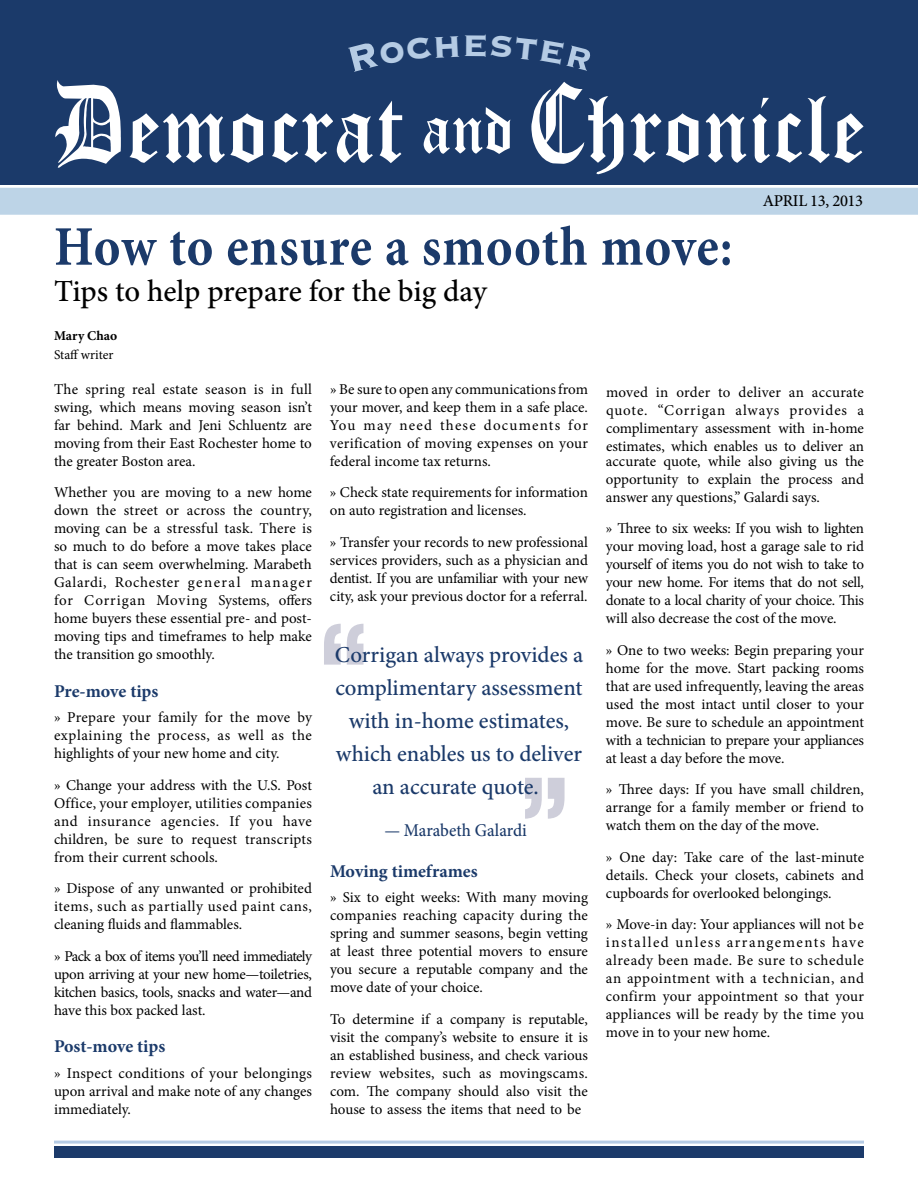
<style>
.page{position:relative;width:918px;height:1188px;background:#fff}
.page>*{position:absolute;margin:0;border:0;box-sizing:border-box;transform-origin:0 0}
.t1{font:700 55.95px "Minion Pro";letter-spacing:.015em;color:#1b3a6a;scale:.91 1}
.t2{font:700 46.8px "Copperplate";color:#b5cbe4;scale:.91 1}
.t3{font:500 30.75px "Minion Pro";letter-spacing:-.01em;color:#000}
.t4{font:500 22.8px/33px "Minion Pro";color:#1b3a6a;text-align:center}
.t5{font:700 18px "Minion Pro";letter-spacing:-.005em;color:#1b3a6a}
.t6{font:500 18px "Minion Pro";color:#1b3a6a;scale:.95 1}
.t7{font:500 16.5px "Minion Pro";letter-spacing:-.02em;color:#000}
.t8{font:15px/18px "Minion Pro";letter-spacing:-.005em;color:#000;text-align:justify}
.t9{font:13.5px "Minion Pro";letter-spacing:-.005em;color:#000}
.t10{font:700 13.5px "Minion Pro";color:#000}
</style>
<div class="page">
<svg style="left:324px;top:624px;width:39px;height:41px"></svg>
<svg style="left:525px;top:778px;width:40px;height:41px"></svg>
<div style="left:0;top:0;width:918px;height:185px;background:#1b3a6a"></div>
<div style="left:54px;top:1146px;width:810px;height:12px;background:#1b3a6a"></div>
<svg style="left:55px;top:80px;width:809px;height:94px"></svg>
<div style="left:0;top:188px;width:918px;height:27px;background:#bdd4e7"></div>
<hr style="left:54px;top:1141px;width:810px;height:3px;background:#b5cbe4">
<h2 class="t2" style="left:463px;top:13px;width:31px">e</h2>
<p class="t7" style="left:763px;top:190px;width:102px">APRIL 13, 2013</p>
<h1 class="t1" style="left:54px;top:207px;width:747px">How to ensure a smooth move:</h1>
<h3 class="t3" style="left:54px;top:271px;width:434px">Tips to help prepare for the big day</h3>
<p class="t10" style="left:54px;top:326px;width:65px">Mary Chao</p>
<p class="t9" style="left:54px;top:346px;width:61px">Staff writer</p>
<p class="t8" style="left:54px;top:380px;width:260px">The spring real estate season is in full swing, which means moving season isn’t far behind. Mark and Jeni Schluentz are moving from their East Rochester home to the greater Boston area.</p>
<p class="t8" style="left:54px;top:483px;width:260px">Whether you are moving to a new home down the street or across the country, moving can be a stressful task. There is so much to do before a move takes place that is can seem overwhelming. Marabeth Galardi, Rochester general manager for Corrigan Moving Systems, offers home buyers these essential pre- and post&shy;moving tips and timeframes to help make the transition go smoothly.</p>
<p class="t5" style="left:54px;top:678px;width:106px">Pre-move tips</p>
<p class="t8" style="left:54px;top:708px;width:260px">» Prepare your family for the move by explaining the process, as well as the highlights of your new home and city.</p>
<p class="t8" style="left:54px;top:776px;width:260px">» Change your address with the U.S. Post Office, your employer, utilities companies and insurance agencies. If you have children, be sure to request transcripts from their current schools.</p>
<p class="t8" style="left:54px;top:879px;width:260px">» Dispose of any unwanted or prohibited items, such as partially used paint cans, cleaning fluids and flammables.</p>
<p class="t8" style="left:54px;top:947px;width:260px">» Pack a box of items you’ll need immediately upon arriving at your new home—toiletries, kitchen basics, tools, snacks and water—and have this box packed last.</p>
<p class="t5" style="left:54px;top:1034px;width:113px">Post-move tips</p>
<p class="t8" style="left:54px;top:1064px;width:260px">» Inspect conditions of your belongings upon arrival and make note of any changes immediately.</p>
<p class="t8" style="left:330px;top:380px;width:260px">» Be sure to open any communications from your mover, and keep them in a safe place.<br>You may need these documents for verification of moving expenses on your federal income tax returns.</p>
<p class="t8" style="left:330px;top:483px;width:259px">» Check state requirements for information on auto registration and licenses.</p>
<p class="t8" style="left:330px;top:533px;width:260px">» Transfer your records to new professional services providers, such as a physician and dentist. If you are unfamiliar with your new city, ask your previous doctor for a referral.</p>
<p class="t8" style="left:606px;top:383px;width:260px">moved in order to deliver an accurate quote. “Corrigan always provides a complimentary assessment with in-home estimates, which enables us to deliver an</p>
<p class="t8" style="left:606px;top:452px;width:260px">accurate quote, while also giving us the opportunity to explain the process and answer any questions,” Galardi says.</p>
<p class="t8" style="left:606px;top:519px;width:260px">» Three to six weeks: If you wish to lighten your moving load, host a garage sale to rid yourself of items you do not wish to take to your new home. For items that do not sell, donate to a local charity of your choice. This will also decrease the cost of the move.</p>
<p class="t8" style="left:606px;top:641px;width:260px">» One to two weeks: Begin preparing your home for the move. Start packing rooms that are used infrequently, leaving the areas used the most intact until closer to your move. Be sure to schedule an appointment with a technician to prepare your appliances at least a day before the move.</p>
<p class="t8" style="left:606px;top:780px;width:259px">» Three days: If you have small children, arrange for a family member or friend to watch them on the day of the move.</p>
<p class="t8" style="left:606px;top:848px;width:260px">» One day: Take care of the last-minute details. Check your closets, cabinets and cupboards for overlooked belongings.</p>
<p class="t8" style="left:606px;top:915px;width:260px">» Move-in day: Your appliances will not be installed unless arrangements have already been made. Be sure to schedule an appointment with a technician, and confirm your appointment so that your appliances will be ready by the time you move in to your new home.</p>
<h3 class="t4" style="left:335px;top:638px;width:250px">Corrigan always provides a complimentary assessment with in-home estimates, which enables us to deliver an accurate quote.</h3>
<p class="t6" style="left:384px;top:818px;width:152px">— Marabeth Galardi</p>
<p class="t5" style="left:330px;top:858px;width:149px">Moving timeframes</p>
<p class="t8" style="left:330px;top:888px;width:260px">» Six to eight weeks: With many moving companies reaching capacity during the spring and summer seasons, begin vetting at least three potential movers to ensure you secure a reputable company and the move date of your choice.</p>
<p class="t8" style="left:330px;top:1010px;width:260px">To determine if a company is reputable, visit the company’s website to ensure it is an established business, and check various review websites, such as movingscams. com. The company should also visit the house to assess the items that need to be</p>
</div>
